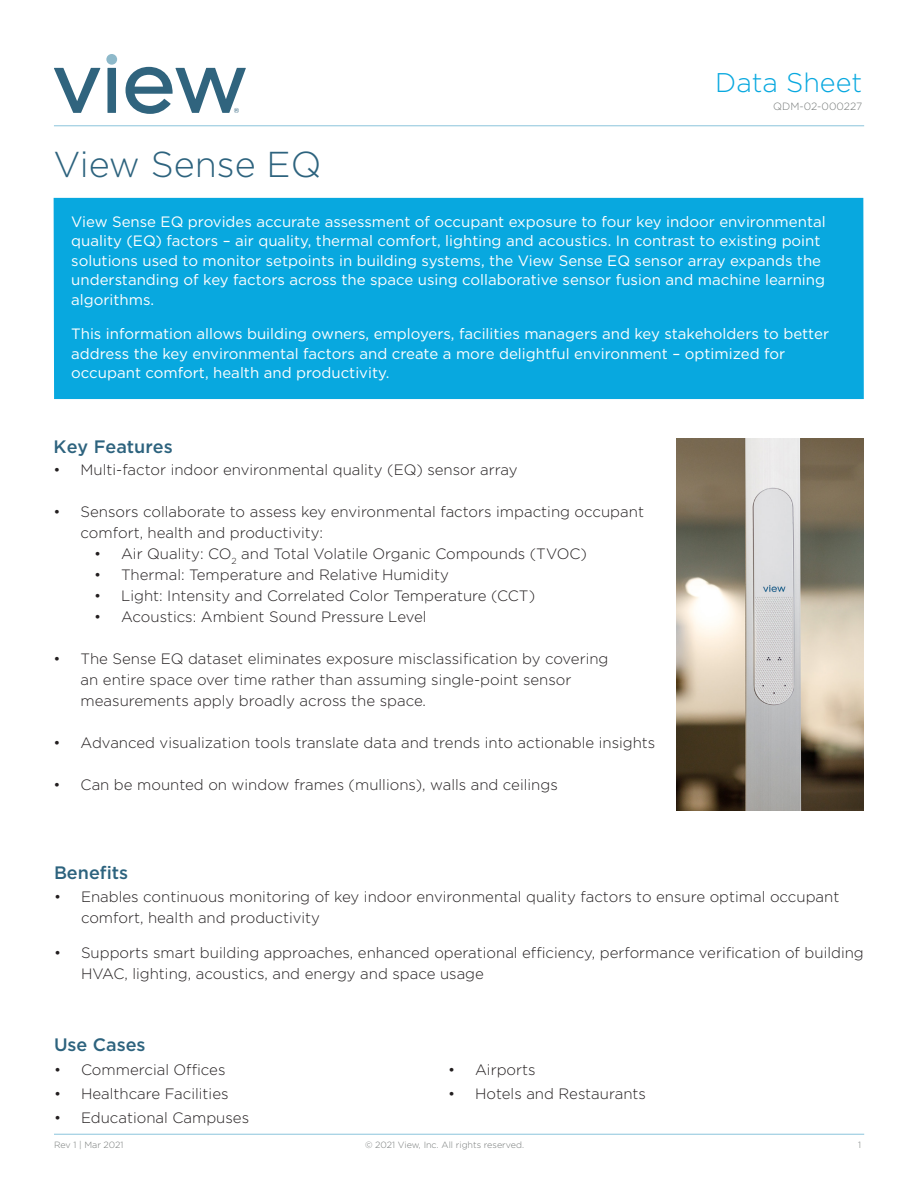
<style>
.page{position:relative;width:918px;height:1188px;background:#fff}
.page>*{position:absolute;margin:0;border:0;box-sizing:border-box;transform-origin:0 0}
.Intro_copy{font:300 36px "Gotham";color:#2d637e}
.Body_copy_white{font:300 27px "Gotham";color:#08a8df}
.Subhead_2{font:500 18px "Gotham";color:#2d637e}
.t1{font:300 15px/21px "Gotham";color:#231f20}
.Intro_copy-2{font:15px/19.5px "Gotham";color:#fff}
.t2{font:300 10.5px "Gotham";color:#767a79}
.Running_header{font:300 9px "Gotham";color:#767a79}
</style>
<div class="page">
<hr style="left:54px;top:1134px;width:810px;height:1px;background:#8ac4dc">
<svg style="left:54px;top:68px;width:46px;height:45px"></svg>
<div style="left:107px;top:68px;width:9px;height:45px;background:#30647e"></div>
<div style="left:106px;top:54px;width:11px;height:11px;background:#8eb9ca;border-radius:50%"></div>
<svg style="left:126px;top:67px;width:120px;height:47px"></svg>
<hr style="left:54px;top:126px;width:810px;height:1px;background:#8ac4dc">
<div style="left:54px;top:198px;width:810px;height:201px;background:#08a8df"></div>
<img style="left:676px;top:439px;width:188px;height:371px">
<p class="Body_copy_white" style="left:715px;top:68px;width:149px">Data Sheet</p>
<p class="t2" style="left:773px;top:101px;width:91px">QDM-02-000227</p>
<p class="Intro_copy" style="left:54px;top:145px;width:269px">View Sense EQ</p>
<p class="Intro_copy-2" style="left:71px;top:211px;width:756px">View Sense EQ provides accurate assessment of occupant exposure to four key indoor environmental quality (EQ) factors – air quality, thermal comfort, lighting and acoustics. In contrast to existing point solutions used to monitor setpoints in building systems, the View Sense EQ sensor array expands the understanding of key factors across the space using collaborative sensor fusion and machine learning algorithms.</p>
<p class="Intro_copy-2" style="left:71px;top:324px;width:759px">This information allows building owners, employers, facilities managers and key stakeholders to better address the key environmental factors and create a more delightful environment – optimized for occupant comfort, health and productivity.</p>
<p class="Subhead_2" style="left:54px;top:435px;width:121px">Key Features</p>
<p class="t1" style="left:54px;top:459px;width:466px">• Multi-factor indoor environmental quality (EQ) sensor array</p>
<p class="t1" style="left:81px;top:501px;width:565px;text-indent:-27px">• Sensors collaborate to assess key environmental factors impacting occupant comfort, health and productivity:</p>
<p class="t1" style="left:94px;top:543px;width:494px">• Air Quality: CO<sub>2</sub> and Total Volatile Organic Compounds (TVOC)</p>
<p class="t1" style="left:94px;top:564px;width:356px">• Thermal: Temperature and Relative Humidity</p>
<p class="t1" style="left:94px;top:585px;width:443px">• Light: Intensity and Correlated Color Temperature (CCT)</p>
<p class="t1" style="left:94px;top:606px;width:334px">• Acoustics: Ambient Sound Pressure Level</p>
<p class="t1" style="left:81px;top:648px;width:529px;text-indent:-27px">• The Sense EQ dataset eliminates exposure misclassification by covering an entire space over time rather than assuming single-point sensor measurements apply broadly across the space.</p>
<p class="t1" style="left:54px;top:732px;width:603px">• Advanced visualization tools translate data and trends into actionable insights</p>
<p class="t1" style="left:54px;top:774px;width:506px">• Can be mounted on window frames (mullions), walls and ceilings</p>
<p class="Subhead_2" style="left:54px;top:861px;width:76px">Benefits</p>
<p class="t1" style="left:81px;top:886px;width:760px;text-indent:-27px">• Enables continuous monitoring of key indoor environmental quality factors to ensure optimal occupant comfort, health and productivity</p>
<p class="t1" style="left:81px;top:942px;width:784px;text-indent:-27px">• Supports smart building approaches, enhanced operational efficiency, performance verification of building<br>HVAC, lighting, acoustics, and energy and space usage</p>
<p class="Subhead_2" style="left:54px;top:1033px;width:93px">Use Cases</p>
<p class="t1" style="left:54px;top:1059px;width:173px">• Commercial Offices</p>
<p class="t1" style="left:54px;top:1083px;width:176px">• Healthcare Facilities</p>
<p class="t1" style="left:54px;top:1107px;width:197px">• Educational Campuses</p>
<p class="t1" style="left:448px;top:1059px;width:89px">• Airports</p>
<p class="t1" style="left:448px;top:1083px;width:199px">• Hotels and Restaurants</p>
<p class="Running_header" style="left:54px;top:1140px;width:71px">Rev 1 | Mar 2021</p>
<p class="Running_header" style="left:365px;top:1140px;width:160px">© 2021 View, Inc. All rights reserved.</p>
<p class="Running_header" style="left:858px;top:1140px;width:5px">1</p>
</div>
